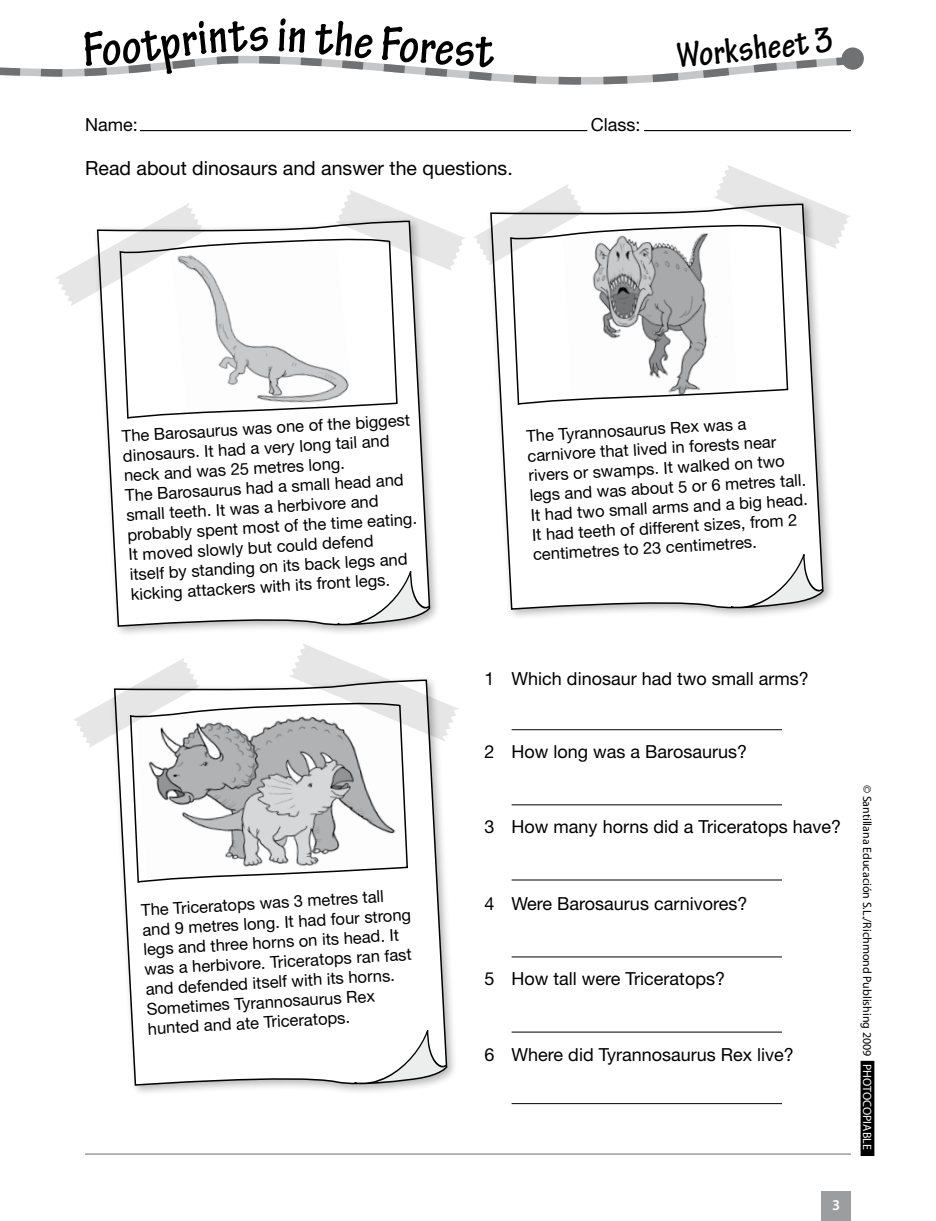
<style>
.page{position:relative;width:936px;height:1221px;background:#fff}
.page>*{position:absolute;margin:0;border:0;box-sizing:border-box;transform-origin:0 0}
.t1{font:700 condensed 52.5px "Tekton Pro";color:#000}
.t2{font:700 condensed 37.5px "Tekton Pro";color:#000}
.t3{font:19.5px "Helvetica Neue LT Std";color:#000}
.t4{font:18px "Helvetica Neue LT Std";color:#000}
.t5{font:16.5px/19.8px "Helvetica Neue LT Std";color:#000}
.t6{font:600 15px "Myriad Pro";color:#fff}
.t7{font:12px "Myriad Pro";color:#000}
.s1{color:#fff}
</style>
<div class="page">
<hr style="left:140px;top:130px;width:447px;height:1px;background:#000">
<hr style="left:644px;top:130px;width:206px;height:1px;background:#000">
<div style="left:821px;top:1191px;width:30px;height:29px;background:#9c9d9f"></div>
<hr style="left:85px;top:1153px;width:765px;height:1px;background:#9c9d9f">
<div style="left:861px;top:1061px;width:12px;height:94px;background:#000"></div>
<div style="left:860px;top:1060px;width:14px;height:95px;border:2px solid #000"></div>
<div style="left:841px;top:47px;width:22px;height:23px;background:#707173;border-radius:50%"></div>
<hr style="left:511px;top:729px;width:271px;height:1px;background:#000">
<hr style="left:511px;top:804px;width:271px;height:1px;background:#000">
<hr style="left:511px;top:879px;width:271px;height:1px;background:#000">
<hr style="left:511px;top:956px;width:271px;height:1px;background:#000">
<hr style="left:511px;top:1031px;width:271px;height:1px;background:#000">
<hr style="left:511px;top:1103px;width:271px;height:1px;background:#000">
<svg style="left:100px;top:225px;width:331px;height:409px"></svg>
<svg style="left:116px;top:687px;width:332px;height:406px"></svg>
<svg style="left:335px;top:190px;width:130px;height:81px"></svg>
<div style="left:485px;top:198px;width:356px;height:448px;background:#000;opacity:.3"></div>
<svg style="left:489px;top:204px;width:335px;height:442px"></svg>
<svg style="left:474px;top:184px;width:110px;height:81px"></svg>
<svg style="left:713px;top:165px;width:137px;height:84px"></svg>
<svg style="left:119px;top:237px;width:279px;height:232px"></svg>
<svg style="left:129px;top:701px;width:279px;height:232px"></svg>
<svg style="left:509px;top:223px;width:280px;height:232px"></svg>
<svg style="left:55px;top:203px;width:150px;height:103px"></svg>
<svg style="left:74px;top:658px;width:126px;height:90px"></svg>
<svg style="left:289px;top:644px;width:169px;height:97px"></svg>
<svg style="left:0;top:47px;width:853px;height:38px"></svg>
<h1 class="t1" style="left:248px;top:4px;width:23px">s</h1>
<h1 class="t1" style="left:318px;top:6px;width:89px;rotate:5deg">the F</h1>
<h1 class="t1" style="left:401px;top:14px;width:78px;rotate:4deg">ores</h1>
<h2 class="t2" style="left:710px;top:30px;width:122px;rotate:-6deg">rkshe t 3</h2>
<p class="t4" style="left:85px;top:114px;width:54px">Name:</p>
<p class="t4" style="left:591px;top:114px;width:51px">Class:</p>
<p class="t3" style="left:85px;top:156px;width:429px">Read about dinosaurs and answer the questions.</p>
<p class="t5" style="left:121px;top:425px;width:292px;rotate:-3deg">The Barosaurus was one of the biggest dinosaurs. It had a very long tail and neck and was 25 metres long.<br>The Barosaurus had a small head and small teeth. It was a herbivore and probably spent most of the time eating.<br>It moved slowly but could defend<br>itself by standing on its back legs and kicking attackers with its front legs.</p>
<p class="t5" style="left:526px;top:425px;width:279px;rotate:-3deg">The Tyrannosaurus Rex was a carnivore that lived in forests near rivers or swamps. It walked on two legs and was about 5 or 6 metres tall.<br>It had two small arms and a big head.<br>It had teeth of different sizes, from 2 centimetres to 23 centimetres.</p>
<p class="t5" style="left:141px;top:899px;width:271px;rotate:-3deg">The Triceratops was 3 metres tall and 9 metres long. It had four strong legs and three horns on its head. It was a herbivore. Triceratops ran fast and defended itself with its horns.<br>Sometimes Tyrannosaurus Rex hunted and ate Triceratops.</p>
<p class="t4" style="left:484px;top:667px;width:326px">1 Which dinosaur had two small arms?</p>
<p class="t4" style="left:484px;top:741px;width:264px">2 How long was a Barosaurus?</p>
<p class="t4" style="left:484px;top:816px;width:358px">3 How many horns did a Triceratops have?</p>
<p class="t4" style="left:484px;top:893px;width:264px">4 Were Barosaurus carnivores?</p>
<p class="t4" style="left:484px;top:968px;width:242px">5 How tall were Triceratops?</p>
<p class="t4" style="left:484px;top:1043px;width:311px">6 Where did Tyrannosaurus Rex live?</p>
<p class="t6" style="left:832px;top:1194px;width:10px">3</p>
<p class="t7" style="left:874px;top:784px;width:366px;rotate:90deg">© Santillana Educación S.L./Richmond Publishing 2009 <span class="s1">PHOTOCOPIABLE</span></p>
</div>
